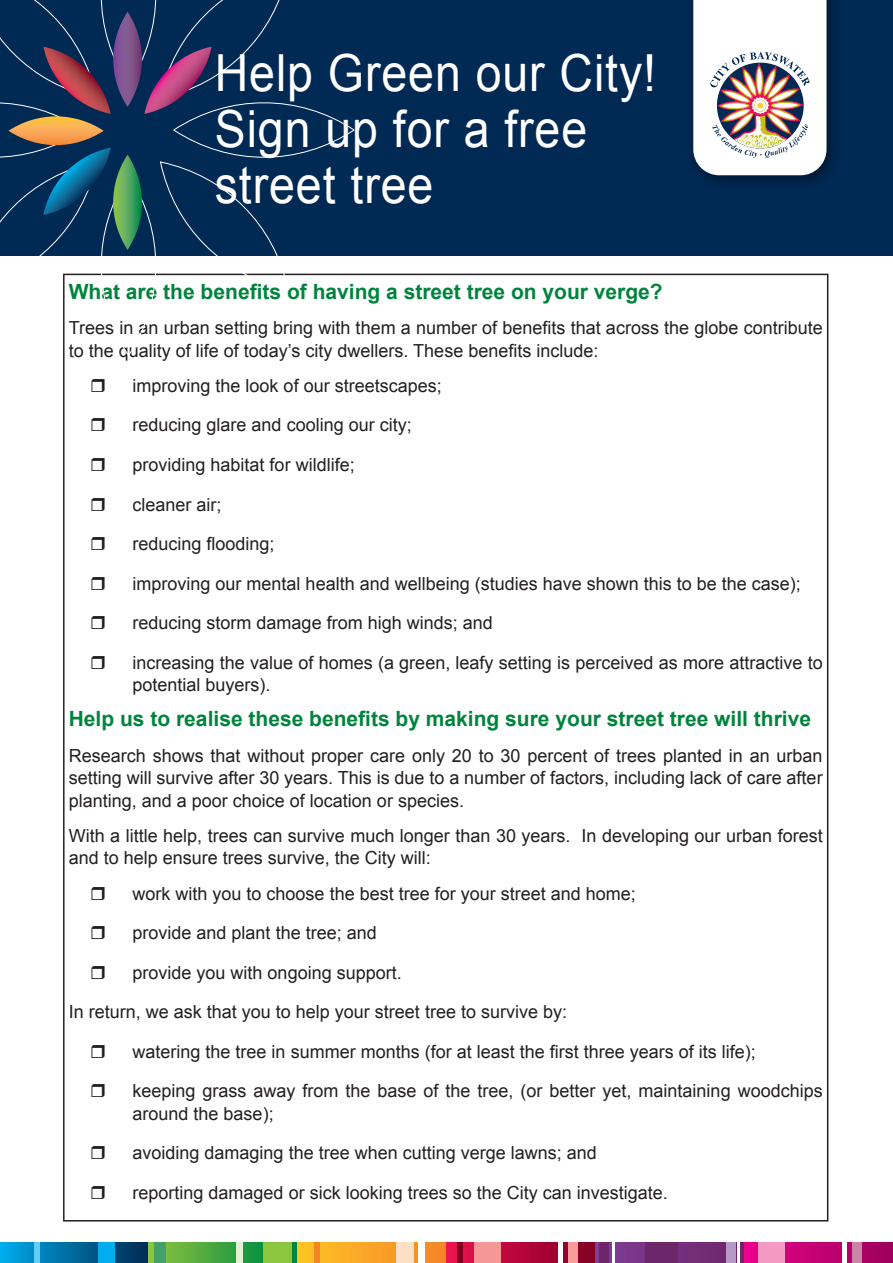
<style>
.page{position:relative;width:893px;height:1263px;background:#fff}
.page>*{position:absolute;margin:0;border:0;box-sizing:border-box;transform-origin:0 0}
.t1{font:51.15px/55.8px "Arial";letter-spacing:.02em;color:#fff;scale:.91 1}
.t2{font:700 21px "Arial";color:#00843d}
.t3{font:18px/22.5px "Arial";color:#231f20}
</style>
<div class="page">
<svg style="left:0;top:1242px;width:149px;height:20px;background:#016c9f"></svg>
<svg style="left:149px;top:1242px;width:149px;height:20px;background:#49a841"></svg>
<svg style="left:298px;top:1242px;width:148px;height:20px;background:#f9a628"></svg>
<svg style="left:446px;top:1242px;width:149px;height:20px;background:#b50b3c"></svg>
<svg style="left:595px;top:1242px;width:149px;height:20px;background:#793682"></svg>
<svg style="left:744px;top:1242px;width:149px;height:20px;background:#c00472"></svg>
<div style="left:98px;top:1242px;width:17px;height:20px;background:#00aeef"></div>
<div style="left:34px;top:1242px;width:6px;height:20px;background:#62cdf5"></div>
<div style="left:263px;top:1242px;width:29px;height:20px;background:#8bc63e"></div>
<div style="left:236px;top:1242px;width:6px;height:20px;background:#e4f0d4"></div>
<div style="left:154px;top:1242px;width:11px;height:20px;background:#45a069"></div>
<div style="left:418px;top:1242px;width:6px;height:20px;background:#fff"></div>
<div style="left:396px;top:1242px;width:18px;height:20px;background:#fddfc5"></div>
<div style="left:314px;top:1242px;width:5px;height:20px;background:#f58427"></div>
<div style="left:457px;top:1242px;width:6px;height:20px;background:#820123"></div>
<div style="left:726px;top:1242px;width:9px;height:20px;background:#b799c7"></div>
<div style="left:599px;top:1242px;width:10px;height:20px;background:#6c2669"></div>
<hr style="left:612px;top:1242px;width:2px;height:20px;background:#fff">
<hr style="left:737px;top:1242px;width:2px;height:20px;background:#fff">
<div style="left:645px;top:1242px;width:33px;height:20px;background:#6c2669"></div>
<div style="left:758px;top:1242px;width:26px;height:20px;background:#f499c2"></div>
<div style="left:852px;top:1242px;width:10px;height:20px;background:#cb84a3"></div>
<hr style="left:843px;top:1242px;width:4px;height:20px;background:#fff">
<div style="left:474px;top:1242px;width:26px;height:20px;background:#f59794"></div>
<div style="left:568px;top:1242px;width:9px;height:20px;background:#f69d9a"></div>
<hr style="left:559px;top:1242px;width:4px;height:20px;background:#fff">
<div style="left:0;top:0;width:893px;height:255px;background:#002953"></div>
<img style="left:704px;top:0;width:130px;height:183px">
<svg style="left:693px;top:0;width:133px;height:175px;background:#ddd7d8"></svg>
<div style="left:756px;top:101px;width:8px;height:9px;background:#fecd33;border-radius:50%"></div>
<div style="left:755px;top:100px;width:11px;height:11px;border:3px solid #fff;border-radius:50%"></div>
<svg style="left:0;top:0;width:355px;height:357px"></svg>
<svg style="left:9px;top:12px;width:203px;height:238px"></svg>
<p class="t1" style="left:215px;top:46px;width:487px">Help Green our City!</p>
<p class="t1" style="left:215px;top:102px;width:411px">Sign up for a free street tree</p>
<p class="t2" style="left:69px;top:278px;width:595px">What are the benefits of having a street tree on your verge?</p>
<p class="t3" style="left:69px;top:317px;width:755px">Trees in an urban setting bring with them a number of benefits that across the globe contribute to the quality of life of today’s city dwellers. These benefits include:</p>
<p class="t3" style="left:133px;top:375px;width:311px">improving the look of our streetscapes;</p>
<p class="t3" style="left:133px;top:414px;width:281px">reducing glare and cooling our city;</p>
<p class="t3" style="left:133px;top:454px;width:224px">providing habitat for wildlife;</p>
<p class="t3" style="left:133px;top:493px;width:91px">cleaner air;</p>
<p class="t3" style="left:133px;top:533px;width:144px">reducing flooding;</p>
<p class="t3" style="left:133px;top:572px;width:670px">improving our mental health and wellbeing (studies have shown this to be the case);</p>
<p class="t3" style="left:133px;top:612px;width:362px">reducing storm damage from high winds; and</p>
<p class="t3" style="left:133px;top:651px;width:692px">increasing the value of homes (a green, leafy setting is perceived as more attractive to potential buyers).</p>
<p class="t2" style="left:69px;top:705px;width:744px">Help us to realise these benefits by making sure your street tree will thrive</p>
<p class="t3" style="left:69px;top:744px;width:755px;text-align:justify">Research shows that without proper care only 20 to 30 percent of trees planted in an urban setting will survive after 30 years. This is due to a number of factors, including lack of care after planting, and a poor choice of location or species.</p>
<p class="t3" style="left:69px;top:824px;width:755px">With a little help, trees can survive much longer than 30 years. In developing our urban forest and to help ensure trees survive, the City will:</p>
<p class="t3" style="left:133px;top:882px;width:505px">work with you to choose the best tree for your street and home;</p>
<p class="t3" style="left:133px;top:922px;width:246px">provide and plant the tree; and</p>
<p class="t3" style="left:133px;top:961px;width:271px">provide you with ongoing support.</p>
<p class="t3" style="left:69px;top:1001px;width:500px">In return, we ask that you to help your street tree to survive by:</p>
<p class="t3" style="left:133px;top:1040px;width:625px">watering the tree in summer months (for at least the first three years of its life);</p>
<p class="t3" style="left:133px;top:1080px;width:692px">keeping grass away from the base of the tree, (or better yet, maintaining woodchips around the base);</p>
<p class="t3" style="left:133px;top:1142px;width:466px">avoiding damaging the tree when cutting verge lawns; and</p>
<p class="t3" style="left:133px;top:1181px;width:537px">reporting damaged or sick looking trees so the City can investigate.</p>
</div>
